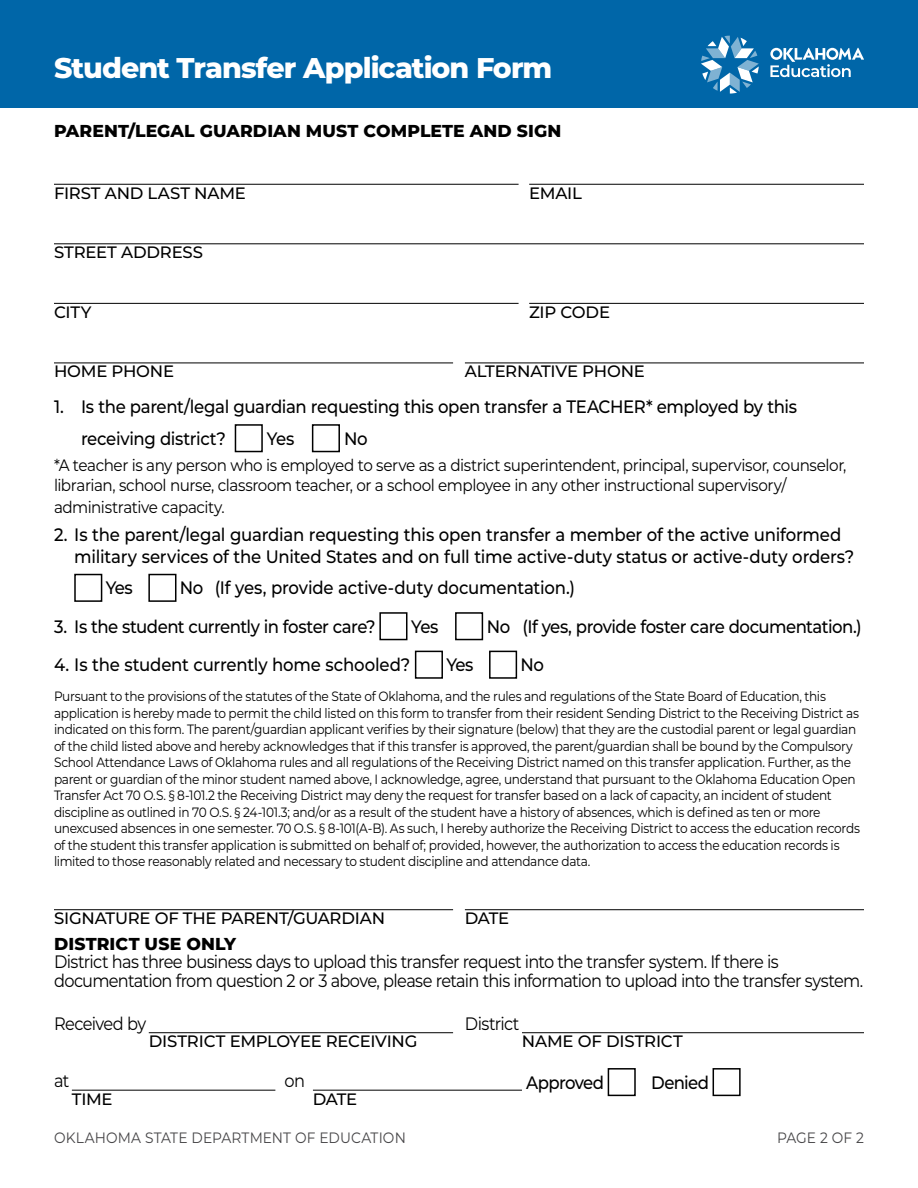
<style>
.page{position:relative;width:918px;height:1188px;background:#fff}
.page>*{position:absolute;margin:0;border:0;box-sizing:border-box;transform-origin:0 0}
.t1{font:800 28.5px "Montserrat";letter-spacing:-.035em;color:#fff}
.Body_Text{font:500 18px/31.7px "Montserrat";letter-spacing:-.02em;color:#000;scale:.92 1}
.Paragraph_Style_2{font:18px/19.5px "Montserrat";letter-spacing:-.04em;color:#000;scale:.9 1}
.Body_Text-2{font:500 18px "Montserrat";letter-spacing:-.04em;color:#000;scale:.92 1}
.Paragraph_Style_1{font:800 17.25px "Montserrat";letter-spacing:.01em;color:#000}
.Body_Text-3{font:16.5px/19.8px "Montserrat";letter-spacing:-.03em;color:#000;scale:.92 1}
.Form_Titles{font:500 16.5px "Montserrat";letter-spacing:-.01em;color:#000}
.t2{font:15px "Montserrat";letter-spacing:.01em;color:#464547;scale:.92 1}
.Paragraph_Style_2-2{font:13.5px/16.5px "Montserrat";letter-spacing:-.025em;color:#000;scale:.9 1}
</style>
<div class="page">
<div style="left:0;top:0;width:918px;height:108px;background:#0066a8"></div>
<svg style="left:701px;top:36px;width:58px;height:58px"></svg>
<svg style="left:770px;top:48px;width:94px;height:29px"></svg>
<hr style="left:54px;top:184px;width:465px;height:1px;background:#000">
<hr style="left:529px;top:184px;width:335px;height:1px;background:#000">
<hr style="left:54px;top:243px;width:810px;height:1px;background:#000">
<hr style="left:529px;top:303px;width:335px;height:1px;background:#000">
<hr style="left:54px;top:363px;width:399px;height:1px;background:#000">
<hr style="left:465px;top:363px;width:399px;height:1px;background:#000">
<div style="left:235px;top:424px;width:28px;height:28px;border:2px solid #000"></div>
<div style="left:312px;top:424px;width:28px;height:28px;border:2px solid #000"></div>
<div style="left:74px;top:574px;width:28px;height:28px;border:2px solid #000"></div>
<div style="left:148px;top:574px;width:28px;height:28px;border:2px solid #000"></div>
<div style="left:379px;top:612px;width:28px;height:28px;border:2px solid #000"></div>
<div style="left:455px;top:612px;width:28px;height:28px;border:2px solid #000"></div>
<div style="left:415px;top:651px;width:28px;height:28px;border:2px solid #000"></div>
<div style="left:489px;top:651px;width:28px;height:28px;border:2px solid #000"></div>
<hr style="left:54px;top:909px;width:399px;height:1px;background:#000">
<hr style="left:465px;top:909px;width:399px;height:1px;background:#000">
<hr style="left:149px;top:1032px;width:304px;height:1px;background:#000">
<hr style="left:522px;top:1032px;width:342px;height:1px;background:#000">
<hr style="left:72px;top:1090px;width:203px;height:1px;background:#000">
<hr style="left:313px;top:1090px;width:209px;height:1px;background:#000">
<hr style="left:54px;top:303px;width:465px;height:1px;background:#000">
<div style="left:608px;top:1068px;width:28px;height:28px;border:2px solid #000"></div>
<div style="left:713px;top:1068px;width:28px;height:28px;border:2px solid #000"></div>
<p class="t1" style="left:54px;top:47px;width:500px">Student Transfer Application Form</p>
<p class="Paragraph_Style_1" style="left:54px;top:118px;width:509px">PARENT/LEGAL GUARDIAN MUST COMPLETE AND SIGN</p>
<p class="Form_Titles" style="left:54px;top:181px;width:193px">FIRST AND LAST NAME</p>
<p class="Form_Titles" style="left:529px;top:181px;width:54px">EMAIL</p>
<p class="Form_Titles" style="left:54px;top:241px;width:150px">STREET ADDRESS</p>
<p class="Form_Titles" style="left:54px;top:300px;width:39px">CITY</p>
<p class="Form_Titles" style="left:529px;top:300px;width:82px">ZIP CODE</p>
<p class="Form_Titles" style="left:54px;top:360px;width:122px">HOME PHONE</p>
<p class="Form_Titles" style="left:465px;top:360px;width:181px">ALTERNATIVE PHONE</p>
<p class="Body_Text" style="left:81px;top:390px;width:780px;text-indent:-27px">1. Is the parent/legal guardian requesting this open transfer a TEACHER* employed by this receiving district?</p>
<p class="Body_Text" style="left:267px;top:422px;width:32px">Yes</p>
<p class="Body_Text" style="left:344px;top:422px;width:27px">No</p>
<p class="Body_Text-3" style="left:54px;top:455px;width:863px">*A teacher is any person who is employed to serve as a district superintendent, principal, supervisor, counselor, librarian, school nurse, classroom teacher, or a school employee in any other instructional supervisory/</p>
<p class="Body_Text-3" style="left:54px;top:496px;width:187px">administrative capacity.</p>
<p class="Body_Text" style="left:74px;top:523px;width:849px;line-height:21.6px;text-indent:-20px">2. Is the parent/legal guardian requesting this open transfer a member of the active uniformed military services of the United States and on full time active-duty status or active-duty orders?</p>
<p class="Body_Text" style="left:106px;top:571px;width:31px">Yes</p>
<p class="Body_Text" style="left:180px;top:571px;width:431px">No (If yes, provide active-duty documentation.)</p>
<p class="Body_Text" style="left:54px;top:610px;width:351px">3. Is the student currently in foster care?</p>
<p class="Body_Text" style="left:411px;top:610px;width:31px">Yes</p>
<p class="Body_Text" style="left:487px;top:610px;width:409px">No (If yes, provide foster care documentation.)</p>
<p class="Body_Text" style="left:54px;top:648px;width:389px">4. Is the student currently home schooled?</p>
<p class="Body_Text" style="left:446px;top:648px;width:31px">Yes</p>
<p class="Body_Text" style="left:521px;top:648px;width:27px">No</p>
<p class="Paragraph_Style_2-2" style="left:54px;top:688px;width:897px">Pursuant to the provisions of the statutes of the State of Oklahoma, and the rules and regulations of the State Board of Education, this application is hereby made to permit the child listed on this form to transfer from their resident Sending District to the Receiving District as indicated on this form. The parent/guardian applicant verifies by their signature (below) that they are the custodial parent or legal guardian of the child listed above and hereby acknowledges that if this transfer is approved, the parent/guardian shall be bound by the Compulsory School Attendance Laws of Oklahoma rules and all regulations of the Receiving District named on this transfer application. Further, as the parent or guardian of the minor student named above, I acknowledge, agree, understand that pursuant to the Oklahoma Education Open Transfer Act 70 O.S. § 8-101.2 the Receiving District may deny the request for transfer based on a lack of capacity, an incident of student discipline as outlined in 70 O.S. § 24-101.3; and/or as a result of the student have a history of absences, which is defined as ten or more unexcused absences in one semester. 70 O.S. § 8-101(A-B). As such, I hereby authorize the Receiving District to access the education records of the student this transfer application is submitted on behalf of; provided, however, the authorization to access the education records is limited to those reasonably related and necessary to student discipline and attendance data.</p>
<p class="Form_Titles" style="left:54px;top:907px;width:333px">SIGNATURE OF THE PARENT/GUARDIAN</p>
<p class="Form_Titles" style="left:465px;top:907px;width:46px">DATE</p>
<p class="Paragraph_Style_1" style="left:54px;top:931px;width:184px">DISTRICT USE ONLY</p>
<p class="Paragraph_Style_2" style="left:54px;top:951px;width:901px">District has three business days to upload this transfer request into the transfer system. If there is documentation from question 2 or 3 above, please retain this information to upload into the transfer system.</p>
<p class="Paragraph_Style_2" style="left:54px;top:1013px;width:104px">Received by</p>
<p class="Paragraph_Style_2" style="left:465px;top:1013px;width:62px">District</p>
<p class="Form_Titles" style="left:149px;top:1030px;width:270px">DISTRICT EMPLOYEE RECEIVING</p>
<p class="Form_Titles" style="left:522px;top:1030px;width:162px">NAME OF DISTRICT</p>
<p class="Paragraph_Style_2" style="left:54px;top:1070px;width:18px">at</p>
<p class="Paragraph_Style_2" style="left:285px;top:1070px;width:24px">on</p>
<p class="Form_Titles" style="left:72px;top:1087px;width:42px">TIME</p>
<p class="Form_Titles" style="left:313px;top:1087px;width:46px">DATE</p>
<p class="Body_Text-2" style="left:526px;top:1070px;width:86px">Approved</p>
<p class="Body_Text" style="left:651px;top:1066px;width:65px">Denied</p>
<p class="t2" style="left:54px;top:1128px;width:384px">OKLAHOMA STATE DEPARTMENT OF EDUCATION</p>
<p class="t2" style="left:777px;top:1128px;width:96px">PAGE 2 OF 2</p>
</div>
